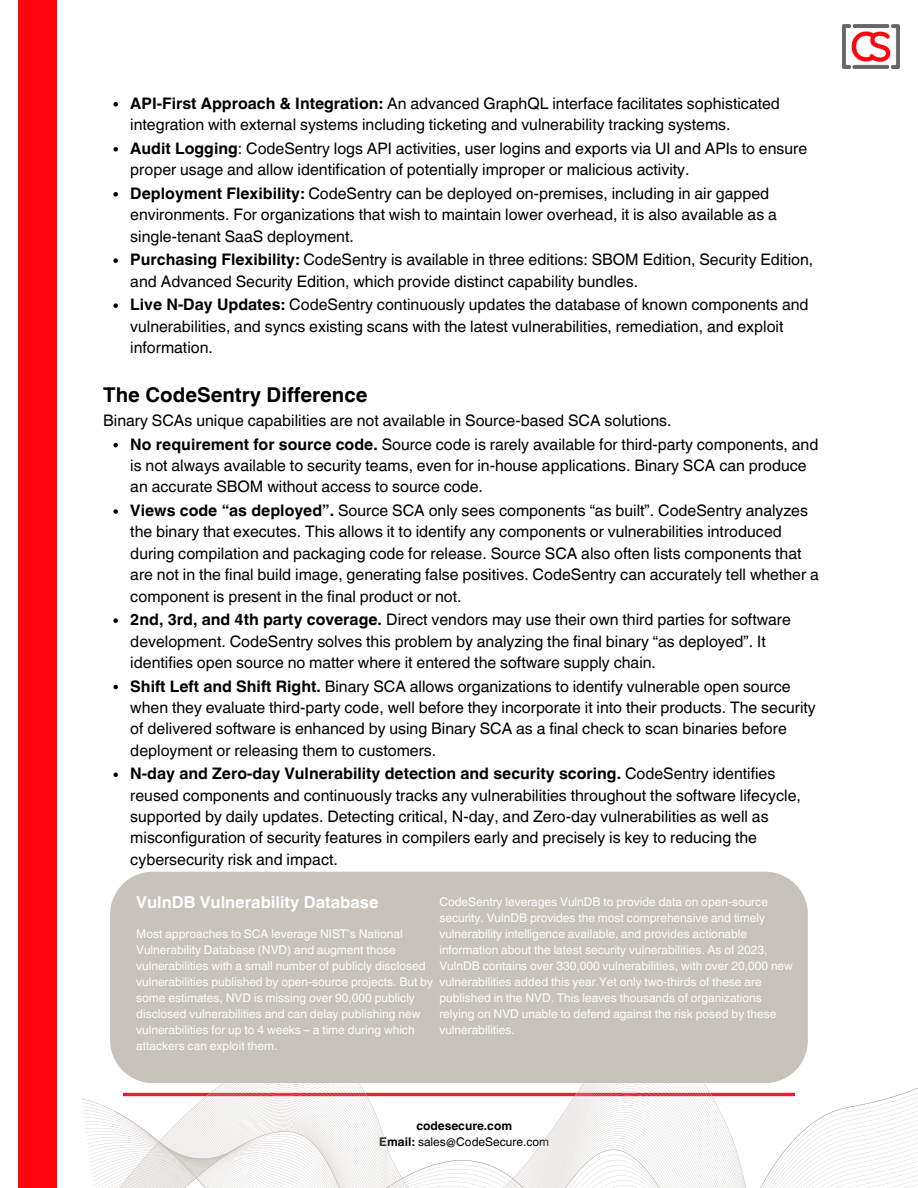
<style>
.page{position:relative;width:918px;height:1188px;background:#fff}
.page>*{position:absolute;margin:0;border:0;box-sizing:border-box;transform-origin:0 0}
.t1{font:700 20.4px "Helvetica World";color:#000}
.t2{font:700 16.5px "Helvetica World";color:#fff}
.t3{font:15.9px/21.3px "Helvetica World";color:#000}
.t4{font:12px/16px "Helvetica World";color:#fff}
.t5{font:12px "Helvetica World";color:#000}
.t6{font:700 12px "Helvetica World";color:#000}
.s1{font-weight:700}
</style>
<div class="page">
<svg style="left:81px;top:1083px;width:837px;height:105px"></svg>
<svg style="left:113px;top:102px;width:5px;height:5px"></svg>
<svg style="left:113px;top:147px;width:5px;height:5px"></svg>
<svg style="left:113px;top:192px;width:5px;height:5px"></svg>
<svg style="left:113px;top:258px;width:5px;height:5px"></svg>
<svg style="left:113px;top:303px;width:5px;height:5px"></svg>
<svg style="left:113px;top:443px;width:5px;height:4px"></svg>
<svg style="left:113px;top:509px;width:5px;height:5px"></svg>
<svg style="left:113px;top:618px;width:5px;height:5px"></svg>
<svg style="left:113px;top:685px;width:5px;height:4px"></svg>
<svg style="left:113px;top:773px;width:5px;height:4px"></svg>
<img style="left:842px;top:25px;width:57px;height:44px">
<div style="left:110px;top:872px;width:698px;height:211px;background:#c7c2bc"></div>
<div style="left:18px;top:0;width:39px;height:1188px;background:#fc050e"></div>
<p class="t3" style="left:130px;top:93px;width:651px"><span class="s1">API-First Approach &amp; Integration:</span> An advanced GraphQL interface facilitates sophisticated integration with external systems including ticketing and vulnerability tracking systems.</p>
<p class="t3" style="left:130px;top:138px;width:678px"><span class="s1">Audit Logging</span>: CodeSentry logs API activities, user logins and exports via UI and APIs to ensure proper usage and allow identification of potentially improper or malicious activity.</p>
<p class="t3" style="left:130px;top:183px;width:648px"><span class="s1">Deployment Flexibility:</span> CodeSentry can be deployed on-premises, including in air gapped environments. For organizations that wish to maintain lower overhead, it is also available as a single-tenant SaaS deployment.</p>
<h2 class="t3" style="left:130px;top:249px;width:684px"><span class="s1">Purchasing Flexibility:</span> CodeSentry is available in three editions: SBOM Edition, Security Edition, and Advanced Security Edition, which provide distinct capability bundles.</h2>
<p class="t3" style="left:130px;top:294px;width:680px"><span class="s1">Live N-Day Updates:</span> CodeSentry continuously updates the database of known components and vulnerabilities, and syncs existing scans with the latest vulnerabilities, remediation, and exploit information.</p>
<p class="t1" style="left:103px;top:379px;width:266px">The CodeSentry Difference</p>
<p class="t3" style="left:103px;top:410px;width:570px">Binary SCAs unique capabilities are not available in Source-based SCA solutions.</p>
<p class="t3" style="left:130px;top:434px;width:690px"><span class="s1">No requirement for source code.</span> Source code is rarely available for third-party components, and is not always available to security teams, even for in-house applications. Binary SCA can produce an accurate SBOM without access to source code.</p>
<p class="t3" style="left:130px;top:500px;width:690px"><span class="s1">Views code “as deployed”.</span> Source SCA only sees components “as built”. CodeSentry analyzes the binary that executes. This allows it to identify any components or vulnerabilities introduced during compilation and packaging code for release. Source SCA also often lists components that are not in the final build image, generating false positives. CodeSentry can accurately tell whether a component is present in the final product or not.</p>
<p class="t3" style="left:130px;top:609px;width:662px"><span class="s1">2nd, 3rd, and 4th party coverage.</span> Direct vendors may use their own third parties for software development. CodeSentry solves this problem by analyzing the final binary “as deployed”. It identifies open source no matter where it entered the software supply chain.</p>
<p class="t3" style="left:130px;top:675px;width:687px"><span class="s1">Shift Left and Shift Right.</span> Binary SCA allows organizations to identify vulnerable open source when they evaluate third-party code, well before they incorporate it into their products. The security of delivered software is enhanced by using Binary SCA as a final check to scan binaries before deployment or releasing them to customers.</p>
<p class="t3" style="left:130px;top:763px;width:672px"><span class="s1">N-day and Zero-day Vulnerability detection and security scoring.</span> CodeSentry identifies reused components and continuously tracks any vulnerabilities throughout the software lifecycle, supported by daily updates. Detecting critical, N-day, and Zero-day vulnerabilities as well as misconfiguration of security features in compilers early and precisely is key to reducing the cybersecurity risk and impact.</p>
<p class="t2" style="left:136px;top:889px;width:244px">VulnDB Vulnerability Database</p>
<p class="t4" style="left:439px;top:894px;width:355px">CodeSentry leverages VulnDB to provide data on open-source security. VulnDB provides the most comprehensive and timely vulnerability intelligence available, and provides actionable information about the latest security vulnerabilities. As of 2023, VulnDB contains over 330,000 vulnerabilities, with over 20,000 new vulnerabilities added this year.Yet only two-thirds of these are published in the NVD. This leaves thousands of organizations relying on NVD unable to defend against the risk posed by these vulnerabilities.</p>
<h1 class="t4" style="left:136px;top:926px;width:298px">Most approaches to SCA leverage NIST’s National Vulnerability Database (NVD) and augment those vulnerabilities with a small number of publicly disclosed vulnerabilities published by open-source projects. But by some estimates, NVD is missing over 90,000 publicly disclosed vulnerabilities and can delay publishing new vulnerabilities for up to 4 weeks – a time during which attackers can exploit them.</h1>
<p class="t6" style="left:416px;top:1115px;width:97px">codesecure.com</p>
<p class="t5" style="left:379px;top:1134px;width:171px"><span class="s1">Email:</span> sales@CodeSecure.com</p>
</div>
